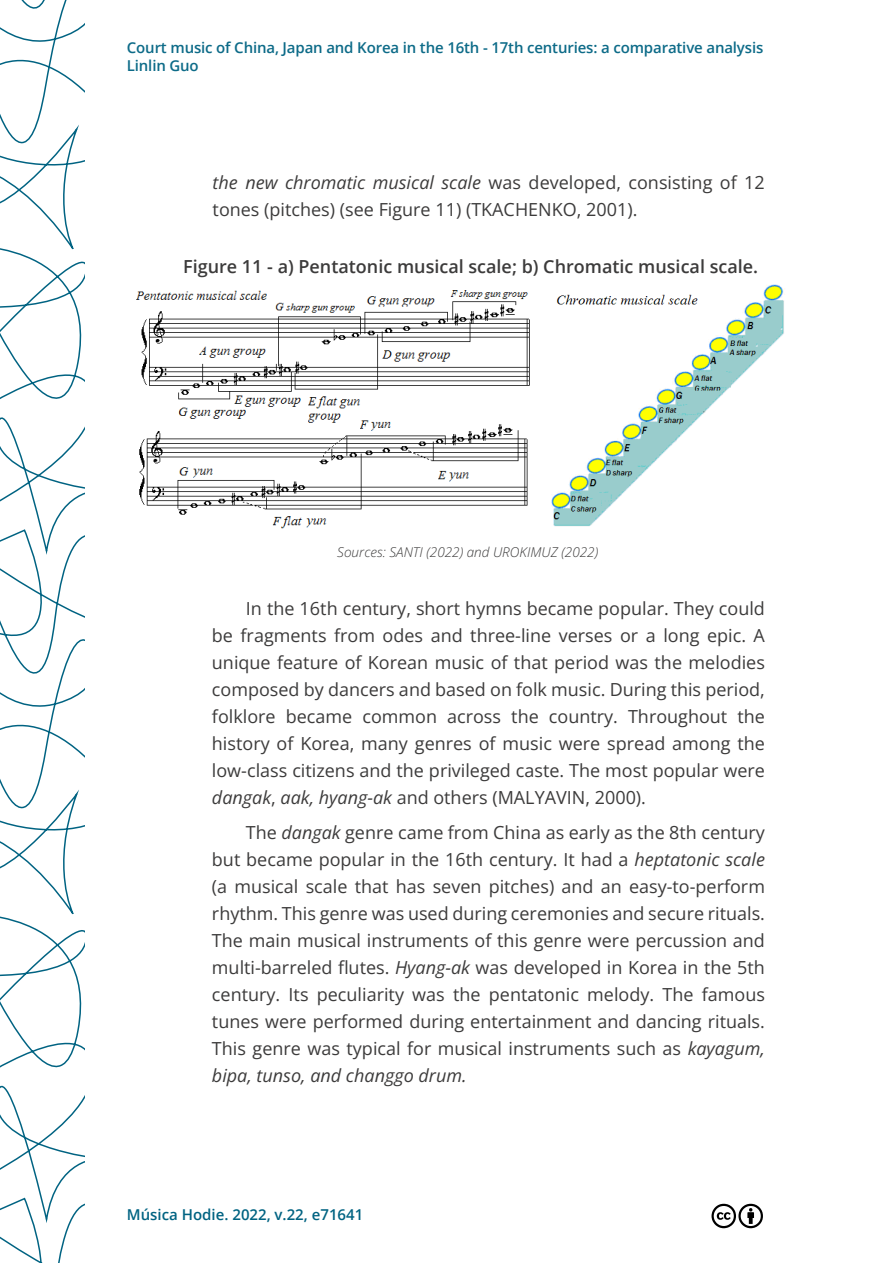
<style>
.page{position:relative;width:893px;height:1263px;background:#fff}
.page>*{position:absolute;margin:0;border:0;box-sizing:border-box;transform-origin:0 0}
.t1{font:18px/27px "Open Sans";color:#3c3b3b;text-align:justify}
.t2{font:600 18px "Open Sans";color:#3c3b3b}
.t3{font:600 15px/18px "Open Sans";letter-spacing:-.01em;color:#0d6b88}
.t4{font:600 15px "Open Sans";color:#006382}
.t5{font:italic 13.5px "Open Sans";color:#3c3b3b}
.s1{font-style:italic}
</style>
<div class="page">
<svg style="left:0;top:0;width:84px;height:1263px"></svg>
<svg style="left:711px;top:1203px;width:52px;height:26px"></svg>
<img style="left:136px;top:285px;width:649px;height:244px">
<p class="t3" style="left:127px;top:38px;width:638px">Court music of China, Japan and Korea in the 16th - 17th centuries: a comparative analysis<br>Linlin Guo</p>
<p class="t1" style="left:213px;top:169px;width:554px"><span class="s1">the new chromatic musical scale</span> was developed, consisting of 12 tones (pitches) (see Figure 11) (TKACHENKO, 2001).</p>
<p class="t2" style="left:183px;top:254px;width:577px">Figure 11 - a) Pentatonic musical scale; b) Chromatic musical scale.</p>
<p class="t5" style="left:337px;top:542px;width:262px">Sources: SANTI (2022) and UROKIMUZ (2022)</p>
<p class="t1" style="left:212px;top:594px;width:555px;text-indent:34px">In the 16th century, short hymns became popular. They could be fragments from odes and three-line verses or a long epic. A unique feature of Korean music of that period was the melodies composed by dancers and based on folk music. During this period, folklore became common across the country. Throughout the history of Korea, many genres of music were spread among the low-class citizens and the privileged caste. The most popular were <span class="s1">dangak</span>, <span class="s1">aak, hyang-ak</span> and others (MALYAVIN, 2000).</p>
<p class="t1" style="left:212px;top:819px;width:555px;text-indent:34px">The <span class="s1">dangak</span> genre came from China as early as the 8th century but became popular in the 16th century. It had a <span class="s1">heptatonic scale </span>(a musical scale that has seven pitches) and an easy-to-perform rhythm. This genre was used during ceremonies and secure rituals.<br>The main musical instruments of this genre were percussion and multi-barreled flutes. <span class="s1">Hyang-ak</span> was developed in Korea in the 5th century. Its peculiarity was the pentatonic melody. The famous tunes were performed during entertainment and dancing rituals.<br>This genre was typical for musical instruments such as <span class="s1">kayagum, bipa, tunso, and changgo drum.</span></p>
<p class="t4" style="left:127px;top:1204px;width:238px">Música Hodie. 2022, v.22, e71641</p>
</div>
